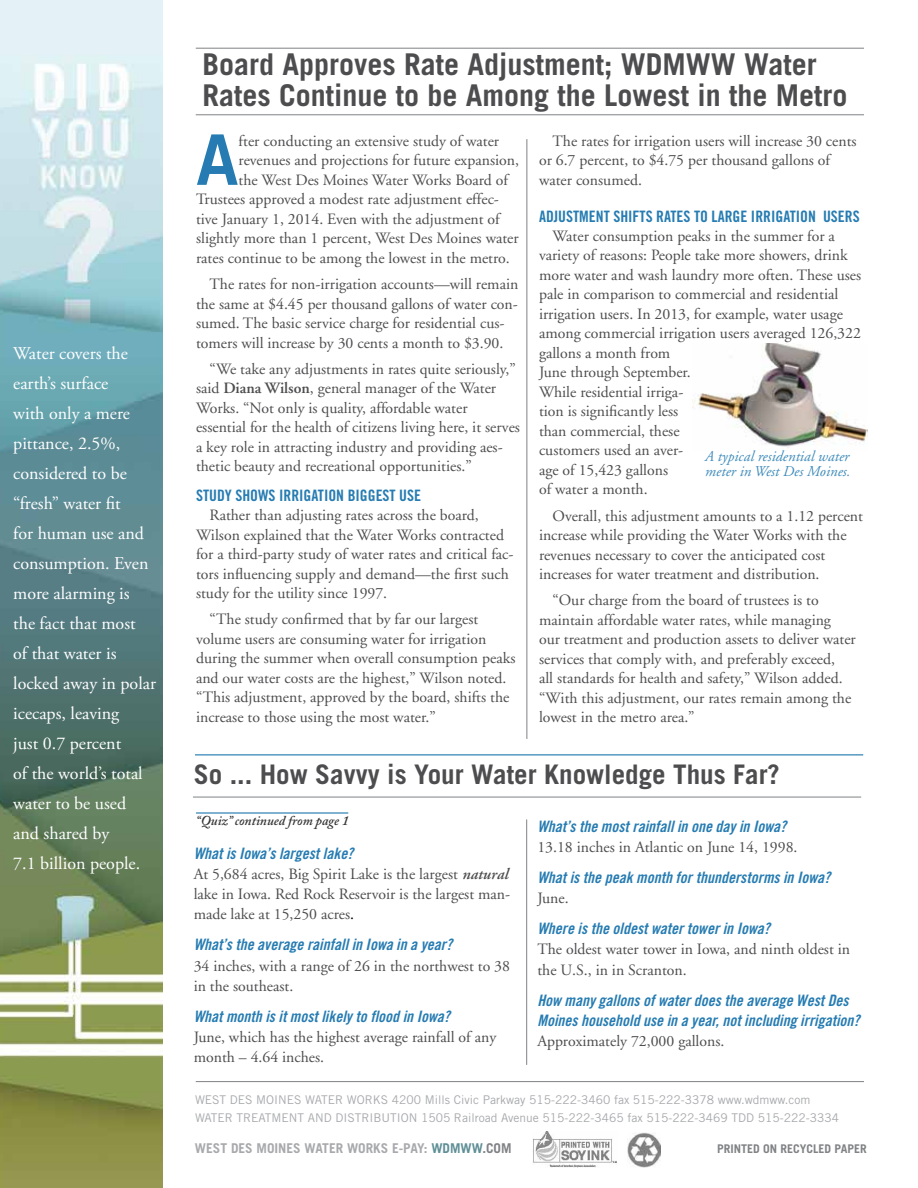
<style>
.page{position:relative;width:918px;height:1188px;background:#fff}
.page>*{position:absolute;margin:0;border:0;box-sizing:border-box;transform-origin:0 0}
.t1{font:69.75px "Trade Gothic Bold Two";color:#267cb2}
.t2{font:700 30px/31.5px "Trade Gothic";color:#4d4d4f}
.t3{font:700 27px "Trade Gothic";color:#4d4d4f}
.t4{font:18px/30px "Adobe Garamond Pro";color:#fff}
.t5{font:15.75px/19.5px "Adobe Garamond";color:#4d4d4f}
.t6{font:15.75px/20.2px "Trade Gothic Bold Cond Twenty Obl";color:#267cb2}
.t7{font:15.75px "Trade Gothic Bold Cond Twenty";color:#267cb2}
.t8{font:italic 15px/15px "Adobe Garamond";color:#408cbb}
.t9{font:700 13.5px "Trade Gothic";color:#a7a9ac}
.t10{font:italic 600 13.5px "Adobe Caslon Pro";color:#333}
.t11{font:12px/18px "Trade Gothic";color:#a7a9ac}
.t12{font:700 12px "Trade Gothic";color:#808285}
.s1{font-weight:600}
.s2{font-weight:600;font-style:italic}
.s3{color:#000}
.s4{color:#5f8f96}
.s5{color:#808285}
</style>
<div class="page">
<img style="left:0;top:0;width:162px;height:1188px">
<hr style="left:196px;top:1081px;width:668px;height:1px;background:#808285">
<img style="left:533px;top:1131px;width:84px;height:37px">
<img style="left:627px;top:1132px;width:34px;height:36px">
<hr style="left:196px;top:115px;width:668px;height:1px;background:#808285">
<hr style="left:196px;top:48px;width:668px;height:1px;background:#808285">
<hr style="left:526px;top:819px;width:1px;height:246px;background:#808285">
<hr style="left:527px;top:139px;width:1px;height:600px;background:#808285">
<hr style="left:195px;top:755px;width:668px;height:1px;background:#0065a4">
<img style="left:692px;top:343px;width:176px;height:104px">
<hr style="left:193px;top:797px;width:668px;height:1px;background:#808285">
<hr style="left:196px;top:813px;width:152px;height:1px;background:#0065a4">
<p class="t4" style="left:13px;top:339px;width:144px">Water covers the earth’s surface<br>with only a mere pittance, 2.5%, considered to be “fresh” water fit<br>for human use and consumption. Even more alarming is the fact that most<br>of that water is locked away in polar icecaps, leaving<br>just 0.7 percent<br>of the world’s total water to be used and shared by<br>7.1 billion people.</p>
<h2 class="t2" style="left:202px;top:48px;width:647px">Board Approves Rate Adjustment; WDMWW Water<br>Rates Continue to be Among the Lowest in the Metro</h2>
<h1 class="t1" style="left:196px;top:117px;width:44px">A</h1>
<p class="t5" style="left:239px;top:132px;width:262px">fter conducting an extensive study of water</p>
<p class="t5" style="left:239px;top:151px;width:282px">revenues and projections for future expansion,</p>
<p class="t5" style="left:239px;top:171px;width:271px">the West Des Moines Water Works Board of</p>
<p class="t5" style="left:196px;top:190px;width:304px">Trustees approved a modest rate adjustment effec-</p>
<p class="t5" style="left:196px;top:210px;width:305px">tive January 1, 2014. Even with the adjustment of</p>
<p class="t5" style="left:196px;top:229px;width:324px">slightly more than 1 percent, West Des Moines water</p>
<p class="t5" style="left:196px;top:249px;width:315px">rates continue to be among the lowest in the metro.</p>
<p class="t5" style="left:196px;top:275px;width:324px;text-indent:13px">The rates for non-irrigation accounts—will remain the same at $4.45 per thousand gallons of water con&shy;sumed. The basic service charge for residential cus&shy;tomers will increase by 30 cents a month to $3.90.</p>
<p class="t5" style="left:196px;top:360px;width:325px;text-indent:13px">“We take any adjustments in rates quite seriously,” said <span class="s1">Diana Wilson</span>, general manager of the Water Works. “Not only is quality, affordable water essential for the health of citizens living here, it serves a key role in attracting industry and providing aes&shy;thetic beauty and recreational opportunities.”</p>
<p class="t7" style="left:196px;top:486px;width:227px">STUDY SHOWS IRRIGATION BIGGEST USE</p>
<p class="t5" style="left:196px;top:506px;width:319px;text-indent:13px">Rather than adjusting rates across the board, Wilson explained that the Water Works contracted for a third-party study of water rates and critical fac&shy;tors influencing supply and demand—the first such study for the utility since 1997.</p>
<p class="t5" style="left:196px;top:610px;width:321px;text-indent:13px">“The study confirmed that by far our largest volume users are consuming water for irrigation during the summer when overall consumption peaks and our water costs are the highest,” Wilson noted. “This adjustment, approved by the board, shifts the increase to those using the most water.”</p>
<p class="t5" style="left:539px;top:132px;width:319px;text-indent:13px">The rates for irrigation users will increase 30 cents or 6.7 percent, to $4.75 per thousand gallons of water consumed.</p>
<p class="t7" style="left:539px;top:206px;width:322px">ADJUSTMENT SHIFTS RATES TO LARGE IRRIGATION USERS</p>
<p class="t5" style="left:539px;top:227px;width:324px;text-indent:13px">Water consumption peaks in the summer for a variety of reasons: People take more showers, drink more water and wash laundry more often. These uses pale in comparison to commercial and residential irrigation users. In 2013, for example, water usage among commercial irrigation users averaged 126,322 gallons a month from<br>June through September.<br>While residential irriga-<br>tion is significantly less<br>than commercial, these<br>customers used an aver-<br>age of 15,423 gallons<br>of water a month.</p>
<p class="t5" style="left:539px;top:506px;width:326px;text-indent:13px">Overall, this adjustment amounts to a 1.12 percent increase while providing the Water Works with the revenues necessary to cover the anticipated cost increases for water treatment and distribution.</p>
<p class="t5" style="left:539px;top:591px;width:318px;text-indent:13px">“Our charge from the board of trustees is to maintain affordable water rates, while managing our treatment and production assets to deliver water services that comply with, and preferably exceed,<br>all standards for health and safety,” Wilson added. “With this adjustment, our rates remain among the lowest in the metro area.”</p>
<p class="t8" style="left:705px;top:449px;width:147px">A typical residential water meter in West Des Moines.</p>
<h3 class="t3" style="left:194px;top:757px;width:588px">So ... How Savvy is Your Water Knowledge Thus Far?</h3>
<p class="t10" style="left:196px;top:813px;width:154px">“Quiz” continued from page 1</p>
<p class="t6" style="left:537px;top:816px;width:250px">What’s the most rainfall in one day in Iowa?</p>
<p class="t5" style="left:537px;top:837px;width:262px">13.18 inches in Atlantic on June 14, 1998.</p>
<p class="t6" style="left:537px;top:867px;width:294px">What is the peak month for thunderstorms in Iowa?</p>
<p class="t5" style="left:537px;top:889px;width:33px">June.</p>
<p class="t6" style="left:537px;top:918px;width:234px">Where is the oldest water tower in Iowa?</p>
<p class="t5" style="left:537px;top:940px;width:314px;line-height:20.2px">The oldest water tower in Iowa, and ninth oldest in the U.S., in in Scranton.</p>
<p class="t6" style="left:537px;top:990px;width:324px">How many gallons of water does the average West Des<br>Moines household use in a year, not including irrigation?</p>
<p class="t5" style="left:537px;top:1032px;width:189px">Approximately 72,000 gallons.</p>
<p class="t6" style="left:194px;top:843px;width:161px">What is Iowa’s largest lake?</p>
<p class="t5" style="left:194px;top:864px;width:318px;line-height:20.2px">At 5,684 acres, Big Spirit Lake is the largest <span class="s2">natural </span>lake in Iowa. Red Rock Reservoir is the largest man&shy;made lake at 15,250 acres<span class="s3">.</span></p>
<p class="t6" style="left:194px;top:934px;width:260px">What’s the average rainfall in Iowa in a year?</p>
<p class="t5" style="left:194px;top:956px;width:318px;line-height:20.2px">34 inches, with a range of 26 in the northwest to 38 in the southeast.</p>
<p class="t6" style="left:194px;top:1006px;width:258px">What month is it most likely to flood in Iowa?</p>
<p class="t5" style="left:194px;top:1027px;width:304px;line-height:20.2px">June, which has the highest average rainfall of any month – 4.64 inches.</p>
<p class="t11" style="left:195px;top:1090px;width:646px">WEST DES MOINES WATER WORKS 4200 Mills Civic Parkway 515-222-3460 fax 515-222-3378 www.wdmww.com<br>WATER TREATMENT AND DISTRIBUTION 1505 Railroad Avenue 515-222-3465 fax 515-222-3469 TDD 515-222-3334</p>
<p class="t9" style="left:195px;top:1140px;width:318px">WEST DES MOINES WATER WORKS E-PAY: <span class="s4">WDMWW</span><span class="s5">.COM</span></p>
<p class="t12" style="left:717px;top:1142px;width:151px">PRINTED ON RECYCLED PAPER</p>
</div>
